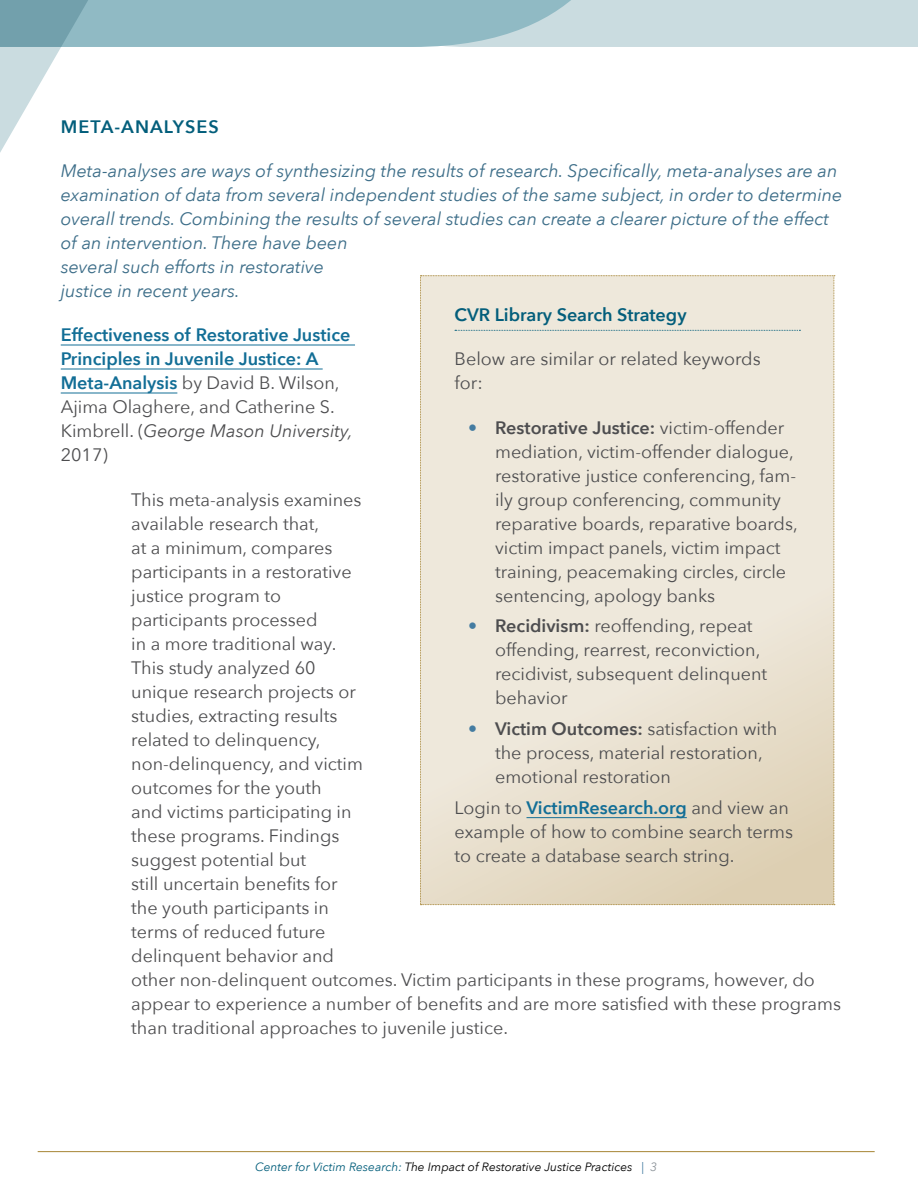
<style>
.page{position:relative;width:918px;height:1188px;background:#fff}
.page>*{position:absolute;margin:0;border:0;box-sizing:border-box;transform-origin:0 0}
.Body_indented{font:18px/24px "Avenir Next";color:#4d4d4f}
.Body{font:italic 18px/24px "Avenir Next";color:#3c6d88}
.Body-2{font:600 18px/24px "Avenir Next";color:#126e96}
.Body-3{font:18px/24px "Avenir Next";color:#4d4d4f}
.Box_Head_1{font:600 18px "Avenir Next";color:#035e7b}
.Body-4{font:600 18px "Avenir Next";letter-spacing:.06em;color:#035e7b}
.t1{font:italic 12px "Avenir Next";color:#000}
.s1{font-weight:400;color:#4d4d4f}
.s2{font-weight:400;font-style:italic;color:#4d4d4f}
.s3{font-weight:600;color:#447ca1}
.s4{font-weight:600}
.s5{font-weight:600;color:#126e96}
.s6{color:#035e7b}
.s7{color:#447ca1}
.s8{color:#8c9399}
</style>
<div class="page">
<svg style="left:0;top:0;width:918px;height:153px"></svg>
<hr style="left:38px;top:1151px;width:837px;height:1px;background:#a68534">
<hr style="left:61px;top:345px;width:294px;height:1px;background:#126e96">
<hr style="left:61px;top:369px;width:262px;height:1px;background:#126e96">
<hr style="left:61px;top:393px;width:116px;height:1px;background:#126e96">
<svg style="left:420px;top:275px;width:415px;height:630px;background:#eae3d3"></svg>
<p class="Body-4" style="left:61px;top:111px;width:160px">META-ANALYSES</p>
<p class="Body" style="left:61px;top:158px;width:783px">Meta-analyses are ways of synthesizing the results of research. Specifically, meta-analyses are an examination of data from several independent studies of the same subject, in order to determine overall trends. Combining the results of several studies can create a clearer picture of the effect of an intervention. There have been<br>several such efforts in restorative<br>justice in recent years.</p>
<p class="Body-2" style="left:61px;top:323px;width:294px">Effectiveness of Restorative Justice<br>Principles in Juvenile Justice: A<br>Meta-Analysis <span class="s1">by David B. Wilson,<br>Ajima Olaghere, and Catherine S.<br>Kimbrell. (</span><span class="s2">George Mason University,<br></span><span class="s1">2017)</span></p>
<p class="Body_indented" style="left:131px;top:486px;width:711px">This meta-analysis examines<br>available research that,<br>at a minimum, compares<br>participants in a restorative<br>justice program to<br>participants processed<br>in a more traditional way.<br>This study analyzed 60<br>unique research projects or<br>studies, extracting results<br>related to delinquency,<br>non-delinquency, and victim<br>outcomes for the youth<br>and victims participating in<br>these programs. Findings<br>suggest potential but<br>still uncertain benefits for<br>the youth participants in<br>terms of reduced future<br>delinquent behavior and<br>other non-delinquent outcomes. Victim participants in these programs, however, do appear to experience a number of benefits and are more satisfied with these programs than traditional approaches to juvenile justice.</p>
<p class="Box_Head_1" style="left:455px;top:299px;width:233px">CVR Library Search Strategy</p>
<p class="Body-3" style="left:455px;top:346px;width:308px">Below are similar or related keywords for:</p>
<p class="Body_indented" style="left:495px;top:415px;width:304px;text-indent:-27px"><span class="s3">•</span> <span class="s4">Restorative Justice:</span> victim-offender mediation, victim-offender dialogue, restorative justice conferencing, fam&shy;ily group conferencing, community reparative boards, reparative boards, victim impact panels, victim impact training, peacemaking circles, circle sentencing, apology banks</p>
<p class="Body_indented" style="left:495px;top:613px;width:274px;text-indent:-27px"><span class="s3">•</span> <span class="s4">Recidivism:</span> reoffending, repeat offending, rearrest, reconviction, recidivist, subsequent delinquent behavior</p>
<p class="Body_indented" style="left:495px;top:716px;width:284px;text-indent:-27px"><span class="s3">•</span> <span class="s4">Victim Outcomes:</span> satisfaction with the process, material restoration, emotional restoration</p>
<p class="Body-3" style="left:455px;top:795px;width:340px">Login to <span class="s5">VictimResearch.org</span> and view an example of how to combine search terms to create a database search string.</p>
<p class="t1" style="left:255px;top:1156px;width:403px"><span class="s6">Center for Victim Research:</span> The Impact of Restorative Justice Practices <span class="s7">|</span> <span class="s8">3</span></p>
</div>
